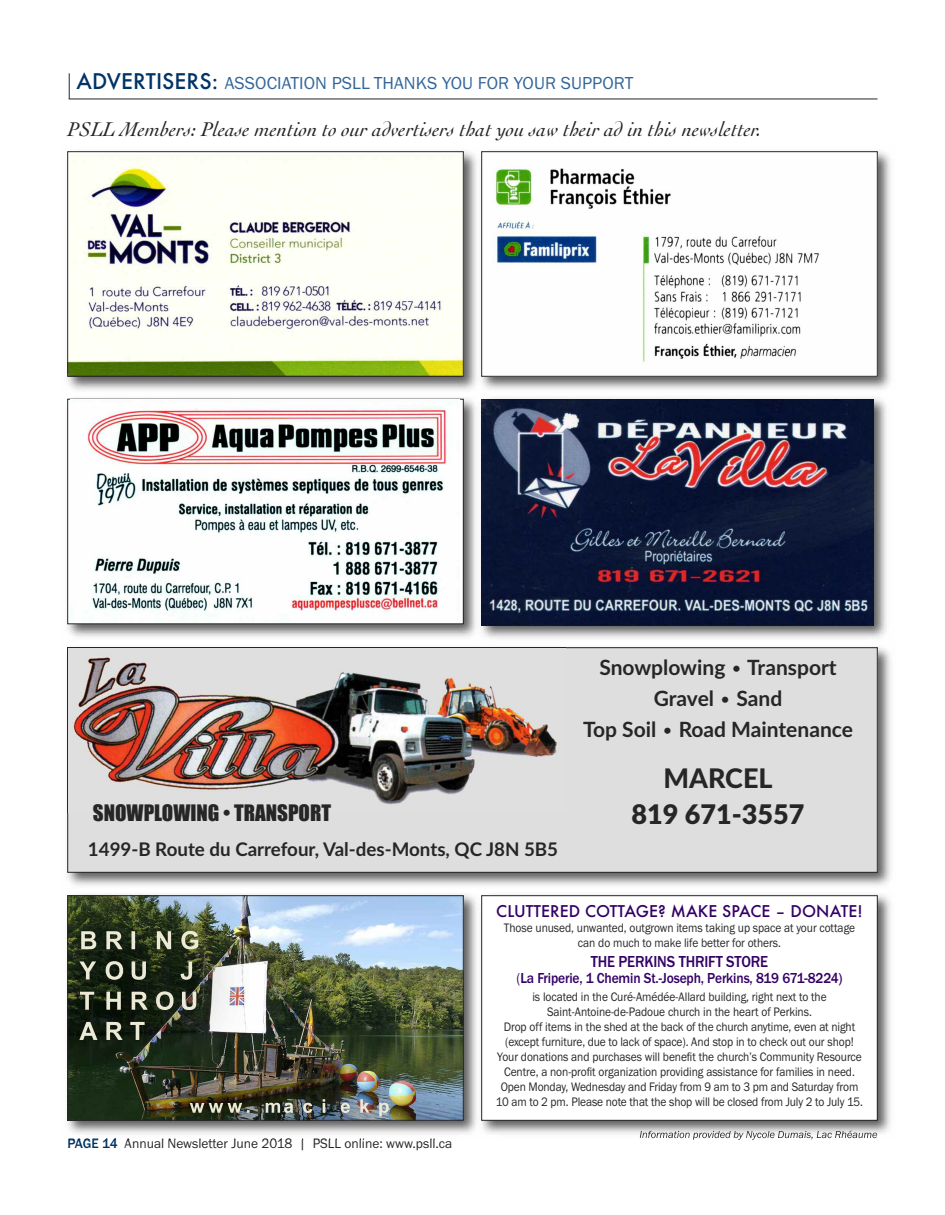
<style>
.page{position:relative;width:945px;height:1215px;background:#fff}
.page>*{position:absolute;margin:0;border:0;box-sizing:border-box;transform-origin:0 0}
.t1{font:900 27px "Lato";color:#272627}
.t2{font:800 27px "Lato";color:#272627}
.t3{font:italic 21px "Cochin";letter-spacing:.005em;color:#272627}
.t4{font:700 21px/31.2px "Lato";color:#272627;text-align:center}
.t5{font:21px "Impact";color:#272627}
.t6{font:700 18.75px "Lato";color:#272627}
.t7{font:18px "Franklin Gothic";letter-spacing:.005em;color:#369}
.t8{font:500 16.5px "Franklin Got TOT";letter-spacing:-.01em;color:#306;scale:.9 1}
.t9{font:500 15.75px "Futura";letter-spacing:.005em;color:#306}
.t10{font:500 15px "Franklin Got TOT";letter-spacing:-.01em;color:#306;scale:.9 1}
.t11{font:13.5px "Franklin Got TOT Boo";color:#272627}
.t12{font:12.75px/15px "Franklin Got TOT Boo";letter-spacing:-.005em;color:#272627;text-align:center;scale:.9 1}
.s1{font-family:"Futura";font-weight:500;font-size:21px;color:#036}
.s2{font-weight:300}
.s3{font-family:"Franklin Got TOT";font-weight:500;color:#036}
.s4{font-family:"Franklin Got TOT Boo";font-weight:400}
</style>
<div class="page">
<svg style="left:69px;top:73px;width:1px;height:26px"></svg>
<hr style="left:69px;top:99px;width:809px;height:1px;background:#272627">
<img style="left:67px;top:151px;width:416px;height:239px">
<img style="left:70px;top:154px;width:392px;height:220px">
<div style="left:68px;top:152px;width:396px;height:224px;border:1px solid #272627"></div>
<img style="left:483px;top:151px;width:408px;height:239px">
<img style="left:484px;top:154px;width:392px;height:220px">
<img style="left:67px;top:894px;width:408px;height:246px">
<img style="left:68px;top:1138px;width:49px;height:2px">
<img style="left:127px;top:1139px;width:96px;height:1px">
<img style="left:70px;top:898px;width:392px;height:220px">
<img style="left:79px;top:930px;width:126px;height:110px">
<img style="left:189px;top:1099px;width:202px;height:18px">
<div style="left:68px;top:896px;width:396px;height:224px;border:1px solid #272627"></div>
<img style="left:475px;top:894px;width:416px;height:246px">
<img style="left:640px;top:1131px;width:65px;height:9px">
<div style="left:482px;top:896px;width:395px;height:224px;background:#fff"></div>
<img style="left:483px;top:398px;width:404px;height:241px">
<img style="left:483px;top:399px;width:390px;height:227px">
<img style="left:67px;top:398px;width:408px;height:239px">
<img style="left:475px;top:399px;width:8px;height:232px">
<img style="left:71px;top:400px;width:389px;height:222px">
<img style="left:67px;top:647px;width:824px;height:239px">
<div style="left:68px;top:648px;width:809px;height:224px;background:#dfdedf"></div>
<img style="left:73px;top:657px;width:484px;height:148px">
<img style="left:68px;top:647px;width:498px;height:1px">
<h3 class="t7" style="left:76px;top:73px;width:559px"><span class="s1">ADVERTISERS:</span> ASSOCIATION PSLL THANKS YOU FOR YOUR SUPPORT</h3>
<h2 class="t3" style="left:68px;top:118px;width:695px">PSLL Members: Please mention to our advertisers that you saw their ad in this newsletter.</h2>
<h2 class="t4" style="left:583px;top:652px;width:271px">Snowplowing <span class="s2">•</span> Transport<br>Gravel <span class="s2">•</span> Sand<br>Top Soil <span class="s2">•</span> Road Maintenance</h2>
<h1 class="t2" style="left:663px;top:763px;width:111px">MARCEL</h1>
<h2 class="t5" style="left:93px;top:802px;width:240px">SNOWPLOWING • TRANSPORT</h2>
<h1 class="t1" style="left:632px;top:799px;width:174px">819 671-3557</h1>
<h3 class="t6" style="left:88px;top:839px;width:472px">1499-B Route du Carrefour, Val-des-Monts, QC J8N 5B5</h3>
<p class="t11" style="left:68px;top:1135px;width:386px"><span class="s3">PAGE 14</span> Annual Newsletter June 2018 | PSLL online: www.psll.ca</p>
<p class="t9" style="left:496px;top:903px;width:368px">CLUTTERED COTTAGE? MAKE SPACE – DONATE!</p>
<p class="t12" style="left:504px;top:921px;width:392px">Those unused, unwanted, outgrown items taking up space at your cottage can do much to make life better for others.</p>
<p class="t8" style="left:591px;top:952px;width:199px">THE PERKINS THRIFT STORE</p>
<p class="t10" style="left:517px;top:970px;width:364px"><span class="s4">(</span>La Friperie, 1 Chemin St.-Joseph, Perkins, 819 671-8224)</p>
<p class="t12" style="left:496px;top:990px;width:409px">is located in the Curé-Amédée-Allard building, right next to the Saint-Antoine-de-Padoue church in the heart of Perkins.<br>Drop off items in the shed at the back of the church anytime, even at night (except furniture, due to lack of space). And stop in to check out our shop!<br>Your donations and purchases will benefit the church’s Community Resource Centre, a non-profit organization providing assistance for families in need.<br>Open Monday, Wednesday and Friday from 9 am to 3 pm and Saturday from 10 am to 2 pm. Please note that the shop will be closed from July 2 to July 15.</p>
</div>
